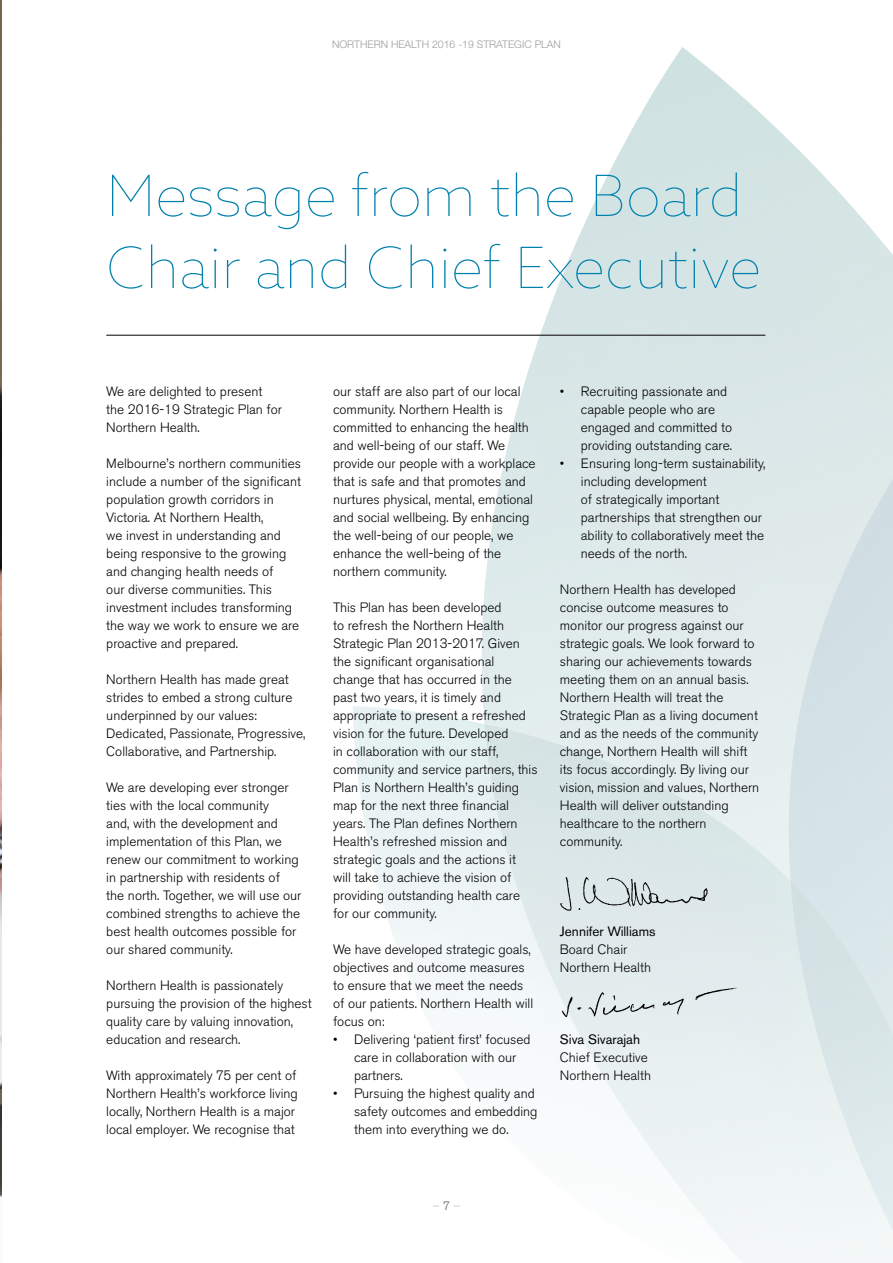
<style>
.page{position:relative;width:893px;height:1263px;background:#fff}
.page>*{position:absolute;margin:0;border:0;box-sizing:border-box;transform-origin:0 0}
.t1{font:100 57px/72px "Azo Sans";color:#0081ad}
.t2{font:300 13.5px/18px "Akzidenz Grotesk BE";color:#000}
.t3{font:13.5px "Akzidenz Grotesk BE";color:#000}
.t4{font:300 12px "Akzidenz Grotesk BE";color:#c6c6c6}
.t5{font:300 10.5px "Helvetica Neue";color:#9d9d9c}
.s1{color:#575756}
</style>
<div class="page">
<svg style="left:744px;top:202px;width:149px;height:504px;background:#dbe8e8"></svg>
<img style="left:762px;top:269px;width:131px;height:437px">
<img style="left:353px;top:706px;width:540px;height:557px">
<hr style="left:106px;top:335px;width:659px;height:1px;background:#000">
<img style="left:557px;top:876px;width:151px;height:34px">
<img style="left:549px;top:982px;width:197px;height:42px">
<img style="left:0;top:0;width:1px;height:1199px">
<p class="t5" style="left:332px;top:38px;width:230px">NORTHERN HEALTH 2016 -19 STRATEGIC PLAN</p>
<h1 class="t1" style="left:106px;top:159px;width:656px">Message from the Board<br>Chair and Chief Executive</h1>
<p class="t2" style="left:106px;top:383px;width:177px">We are delighted to present the 2016-19 Strategic Plan for<br>Northern Health.</p>
<p class="t2" style="left:106px;top:455px;width:196px">Melbourne’s northern communities include a number of the significant population growth corridors in<br>Victoria. At Northern Health,<br>we invest in understanding and being responsive to the growing and changing health needs of<br>our diverse communities. This investment includes transforming the way we work to ensure we are proactive and prepared.</p>
<p class="t2" style="left:106px;top:671px;width:201px">Northern Health has made great strides to embed a strong culture underpinned by our values:<br>Dedicated, Passionate, Progressive,<br>Collaborative, and Partnership.</p>
<p class="t2" style="left:106px;top:779px;width:197px">We are developing ever stronger ties with the local community<br>and, with the development and implementation of this Plan, we renew our commitment to working in partnership with residents of<br>the north. Together, we will use our combined strengths to achieve the best health outcomes possible for our shared community.</p>
<p class="t2" style="left:106px;top:977px;width:207px">Northern Health is passionately pursuing the provision of the highest quality care by valuing innovation, education and research.</p>
<p class="t2" style="left:106px;top:1067px;width:193px">With approximately 75 per cent of Northern Health’s workforce living locally, Northern Health is a major local employer. We recognise that</p>
<p class="t2" style="left:333px;top:382px;width:204px">our staff are also part of our local community. Northern Health is committed to enhancing the health and well-being of our staff. We provide our people with a workplace that is safe and that promotes and nurtures physical, mental, emotional and social wellbeing. By enhancing the well-being of our people, we enhance the well-being of the northern community.</p>
<p class="t2" style="left:333px;top:598px;width:206px">This Plan has been developed<br>to refresh the Northern Health<br>Strategic Plan 2013-2017. Given the significant organisational change that has occurred in the past two years, it is timely and appropriate to present a refreshed vision for the future. Developed<br>in collaboration with our staff, community and service partners, this<br>Plan is Northern Health’s guiding map for the next three financial years. The Plan defines Northern<br>Health’s refreshed mission and strategic goals and the actions it<br>will take to achieve the vision of providing outstanding health care for our community.</p>
<p class="t2" style="left:333px;top:940px;width:202px">We have developed strategic goals, objectives and outcome measures to ensure that we meet the needs of our patients. Northern Health will focus on:</p>
<p class="t2" style="left:354px;top:1030px;width:178px;text-indent:-21px">• Delivering ‘patient first’ focused care in collaboration with our partners.</p>
<p class="t2" style="left:354px;top:1084px;width:185px;text-indent:-21px">• Pursuing the highest quality and safety outcomes and embedding them into everything we do.</p>
<p class="t2" style="left:581px;top:382px;width:153px;text-indent:-21px">• Recruiting passionate and capable people who are engaged and committed to providing outstanding care.</p>
<p class="t2" style="left:581px;top:454px;width:186px;text-indent:-21px">• Ensuring long-term sustainability, including development<br>of strategically important partnerships that strengthen our ability to collaboratively meet the needs of the north.</p>
<p class="t2" style="left:560px;top:580px;width:201px">Northern Health has developed concise outcome measures to monitor our progress against our strategic goals. We look forward to sharing our achievements towards meeting them on an annual basis.<br>Northern Health will treat the<br>Strategic Plan as a living document and as the needs of the community change, Northern Health will shift its focus accordingly. By living our vision, mission and values, Northern<br>Health will deliver outstanding healthcare to the northern community.</p>
<p class="t3" style="left:560px;top:923px;width:97px">Jennifer Williams</p>
<p class="t2" style="left:560px;top:940px;width:93px">Board Chair<br>Northern Health</p>
<p class="t3" style="left:560px;top:1031px;width:82px">Siva Sivarajah</p>
<p class="t2" style="left:560px;top:1048px;width:93px">Chief Executive<br>Northern Health</p>
<p class="t4" style="left:433px;top:1199px;width:29px">–<span class="s1">7</span>–</p>
</div>
